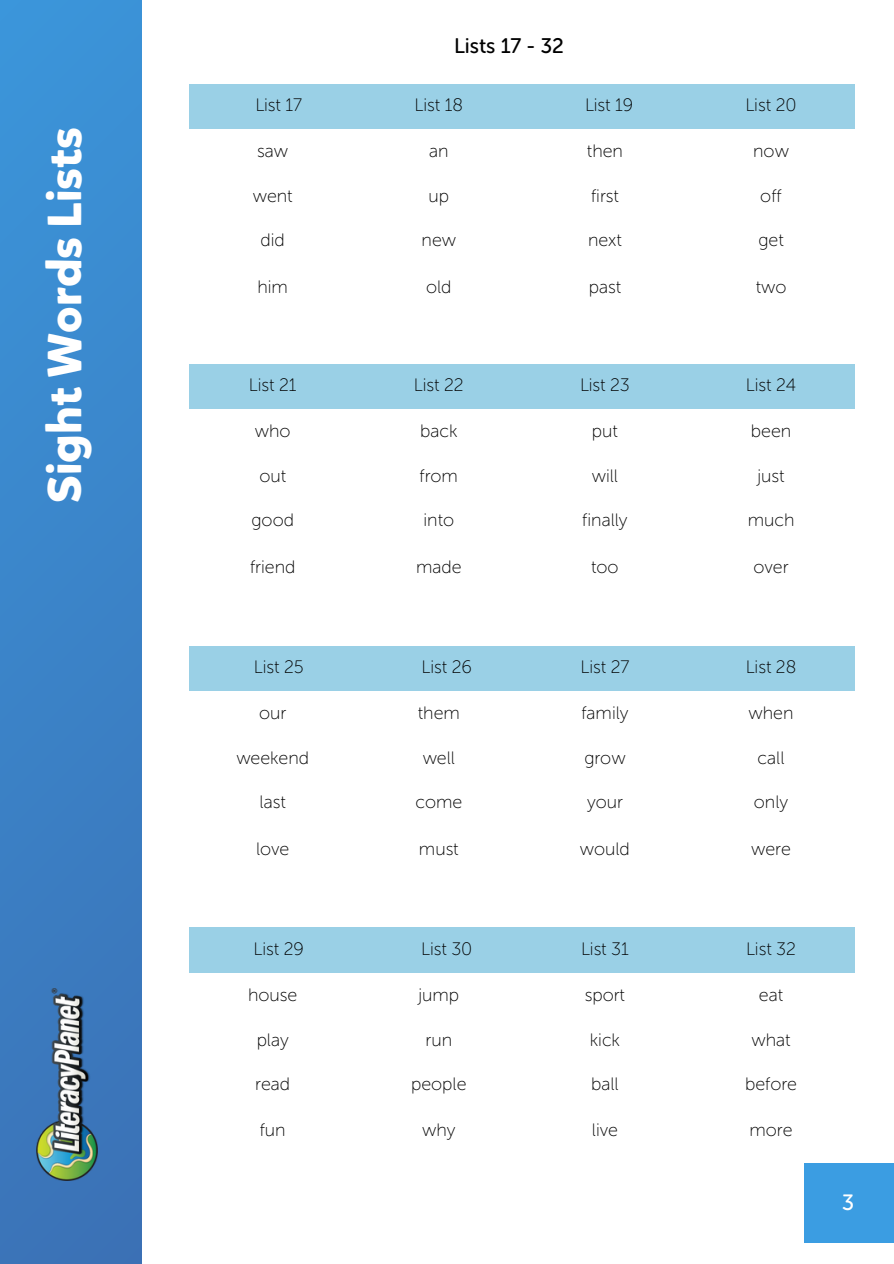
<style>
.page{position:relative;width:894px;height:1264px;background:#fff}
.page>*{position:absolute;margin:0;border:0;box-sizing:border-box;transform-origin:0 0}
.t1{font:47.25px "Mikado Bold DEMO";color:#fff}
.t2{font:22.05px "Museo Sans Rounded 500";color:#fff}
.t3{font:21px "Museo Sans Rounded 500";color:#000}
.t4{font:18px "Museo Sans Rounded 100";color:#000}
</style>
<div class="page">
<div style="left:0;top:0;width:141px;height:1263px;background:linear-gradient(to bottom,#3b94d9,#3b72b6)"></div>
<img style="left:36px;top:988px;width:61px;height:192px">
<div style="left:804px;top:1162px;width:89px;height:80px;background:#3b9de2"></div>
<div style="left:190px;top:84px;width:166px;height:45px;background:#9ad0e6"></div>
<div style="left:356px;top:84px;width:165px;height:45px;background:#9ad0e6"></div>
<div style="left:521px;top:84px;width:166px;height:45px;background:#9ad0e6"></div>
<div style="left:687px;top:84px;width:166px;height:45px;background:#9ad0e6"></div>
<div style="left:190px;top:364px;width:166px;height:45px;background:#9ad0e6"></div>
<div style="left:356px;top:364px;width:165px;height:45px;background:#9ad0e6"></div>
<div style="left:521px;top:364px;width:166px;height:45px;background:#9ad0e6"></div>
<div style="left:687px;top:364px;width:166px;height:45px;background:#9ad0e6"></div>
<div style="left:190px;top:645px;width:166px;height:46px;background:#9ad0e6"></div>
<div style="left:356px;top:645px;width:165px;height:46px;background:#9ad0e6"></div>
<div style="left:521px;top:645px;width:166px;height:46px;background:#9ad0e6"></div>
<div style="left:687px;top:645px;width:166px;height:46px;background:#9ad0e6"></div>
<div style="left:190px;top:927px;width:166px;height:46px;background:#9ad0e6"></div>
<div style="left:356px;top:927px;width:165px;height:46px;background:#9ad0e6"></div>
<div style="left:521px;top:927px;width:166px;height:46px;background:#9ad0e6"></div>
<div style="left:687px;top:927px;width:166px;height:46px;background:#9ad0e6"></div>
<p class="t1" style="left:34px;top:502px;width:377px;rotate:-90deg">Sight Words Lists</p>
<p class="t3" style="left:454px;top:33px;width:111px">Lists 17 - 32</p>
<p class="t4" style="left:255px;top:94px;width:48px">List 17</p>
<p class="t4" style="left:414px;top:94px;width:50px">List 18</p>
<p class="t4" style="left:585px;top:94px;width:50px">List 19</p>
<p class="t4" style="left:745px;top:94px;width:53px">List 20</p>
<h2 class="t4" style="left:257px;top:140px;width:32px">saw</h2>
<p class="t4" style="left:429px;top:140px;width:21px">an</p>
<p class="t4" style="left:586px;top:140px;width:38px">then</p>
<p class="t4" style="left:753px;top:140px;width:37px">now</p>
<p class="t4" style="left:253px;top:185px;width:41px">went</p>
<p class="t4" style="left:260px;top:229px;width:26px">did</p>
<p class="t4" style="left:257px;top:276px;width:32px">him</p>
<p class="t4" style="left:428px;top:185px;width:22px">up</p>
<p class="t4" style="left:421px;top:229px;width:36px">new</p>
<p class="t4" style="left:426px;top:276px;width:27px">old</p>
<p class="t4" style="left:591px;top:185px;width:29px">first</p>
<p class="t4" style="left:588px;top:229px;width:35px">next</p>
<p class="t4" style="left:588px;top:276px;width:34px">past</p>
<p class="t4" style="left:760px;top:185px;width:23px">off</p>
<p class="t4" style="left:758px;top:229px;width:27px">get</p>
<p class="t4" style="left:755px;top:276px;width:32px">two</p>
<p class="t4" style="left:249px;top:374px;width:49px">List 21</p>
<p class="t4" style="left:414px;top:374px;width:51px">List 22</p>
<p class="t4" style="left:580px;top:374px;width:51px">List 23</p>
<p class="t4" style="left:745px;top:374px;width:52px">List 24</p>
<p class="t4" style="left:255px;top:420px;width:37px">who</p>
<p class="t4" style="left:420px;top:420px;width:39px">back</p>
<p class="t4" style="left:591px;top:420px;width:28px">put</p>
<p class="t4" style="left:750px;top:420px;width:42px">been</p>
<p class="t4" style="left:259px;top:465px;width:28px">out</p>
<p class="t4" style="left:251px;top:509px;width:44px">good</p>
<p class="t4" style="left:250px;top:556px;width:47px">friend</p>
<p class="t4" style="left:419px;top:465px;width:40px">from</p>
<p class="t4" style="left:423px;top:509px;width:32px">into</p>
<p class="t4" style="left:416px;top:556px;width:47px">made</p>
<p class="t4" style="left:591px;top:465px;width:28px">will</p>
<p class="t4" style="left:582px;top:509px;width:47px">finally</p>
<p class="t4" style="left:591px;top:556px;width:29px">too</p>
<p class="t4" style="left:757px;top:465px;width:29px">just</p>
<p class="t4" style="left:747px;top:509px;width:48px">much</p>
<p class="t4" style="left:753px;top:556px;width:36px">over</p>
<p class="t4" style="left:254px;top:656px;width:51px">List 25</p>
<p class="t4" style="left:421px;top:656px;width:52px">List 26</p>
<p class="t4" style="left:580px;top:656px;width:50px">List 27</p>
<p class="t4" style="left:745px;top:656px;width:52px">List 28</p>
<p class="t4" style="left:259px;top:701px;width:29px">our</p>
<p class="t4" style="left:417px;top:701px;width:43px">them</p>
<p class="t4" style="left:581px;top:701px;width:49px">family</p>
<p class="t4" style="left:748px;top:701px;width:46px">when</p>
<p class="t4" style="left:236px;top:747px;width:74px">weekend</p>
<p class="t4" style="left:259px;top:791px;width:28px">last</p>
<p class="t4" style="left:256px;top:837px;width:35px">love</p>
<p class="t4" style="left:422px;top:747px;width:34px">well</p>
<p class="t4" style="left:415px;top:791px;width:48px">come</p>
<p class="t4" style="left:419px;top:837px;width:41px">must</p>
<p class="t4" style="left:584px;top:747px;width:43px">grow</p>
<p class="t4" style="left:587px;top:791px;width:37px">your</p>
<p class="t4" style="left:579px;top:837px;width:51px">would</p>
<p class="t4" style="left:757px;top:747px;width:28px">call</p>
<p class="t4" style="left:753px;top:791px;width:36px">only</p>
<p class="t4" style="left:751px;top:837px;width:41px">were</p>
<p class="t4" style="left:253px;top:938px;width:52px">List 29</p>
<p class="t4" style="left:421px;top:938px;width:53px">List 30</p>
<p class="t4" style="left:581px;top:938px;width:49px">List 31</p>
<p class="t4" style="left:746px;top:938px;width:51px">List 32</p>
<p class="t4" style="left:248px;top:983px;width:51px">house</p>
<p class="t4" style="left:418px;top:983px;width:42px">jump</p>
<p class="t4" style="left:584px;top:983px;width:42px">sport</p>
<p class="t4" style="left:758px;top:983px;width:26px">eat</p>
<p class="t4" style="left:256px;top:1029px;width:34px">play</p>
<p class="t4" style="left:255px;top:1072px;width:36px">read</p>
<p class="t4" style="left:260px;top:1119px;width:27px">fun</p>
<p class="t4" style="left:425px;top:1029px;width:28px">run</p>
<p class="t4" style="left:411px;top:1072px;width:57px">people</p>
<p class="t4" style="left:422px;top:1119px;width:35px">why</p>
<p class="t4" style="left:589px;top:1029px;width:32px">kick</p>
<p class="t4" style="left:591px;top:1072px;width:29px">ball</p>
<p class="t4" style="left:591px;top:1119px;width:27px">live</p>
<p class="t4" style="left:751px;top:1029px;width:41px">what</p>
<p class="t4" style="left:744px;top:1072px;width:53px">before</p>
<p class="t4" style="left:749px;top:1119px;width:44px">more</p>
<h1 class="t2" style="left:841px;top:1188px;width:14px">3</h1>
</div>
